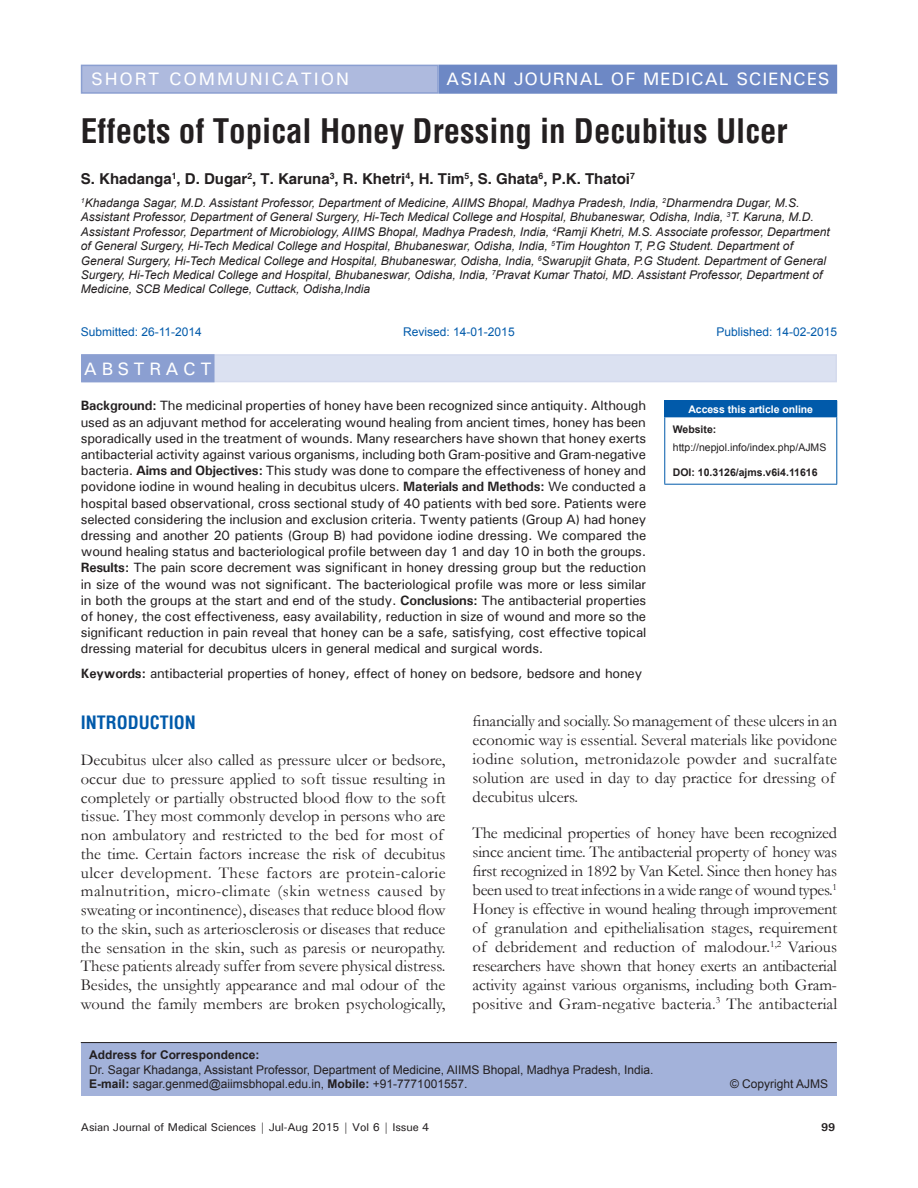
<style>
.page{position:relative;width:918px;height:1188px;background:#fff}
.page>*{position:absolute;margin:0;border:0;box-sizing:border-box;transform-origin:0 0}
.AT{font:700 condensed 33px "Helvetica";color:#231f20}
.AH{font:500 18px "Univers";letter-spacing:.05em;color:#fff}
.AH-2{font:500 18px "Univers";letter-spacing:.1em;color:#fff}
.t1{font:700 condensed 18px "Helvetica";color:#015aaa}
.ABSH{font:500 18px "Univers";letter-spacing:.25em;color:#fff}
.TX{font:16.5px/18.8px "Garamond";color:#231f20}
.AU{font:700 15px "Helvetica";color:#231f20}
.ABS{font:500 13.5px/16.2px "Univers";letter-spacing:-.015em;color:#231f20;text-align:justify}
.KWD{font:500 13.5px "Univers";letter-spacing:-.015em;color:#231f20}
.AFF{font:italic 12px/14.4px "Arial";color:#231f20}
.ADD{font:12px/14.4px "Arial";color:#231f20}
.HIS_1{font:12px "Arial";color:#015aaa}
.t2{font:500 11.25px "Univers";letter-spacing:-.01em;color:#231f20}
.t3{font:700 11.25px "Univers";color:#231f20}
.t4{font:10.5px/18.8px "Arial";color:#231f20}
.t5{font:700 10.5px "Arial";color:#231f20}
.t6{font:700 10.5px "Arial";letter-spacing:-.005em;color:#fff}
.s1{font-weight:700}
</style>
<div class="page">
<div style="left:81px;top:354px;width:756px;height:28px;background:#dbe1f1"></div>
<div style="left:82px;top:355px;width:132px;height:27px;background:#8b9fd1"></div>
<div style="left:81px;top:354px;width:134px;height:28px;border:2px solid #8b9fd1"></div>
<div style="left:82px;top:65px;width:356px;height:28px;background:#aebade"></div>
<div style="left:81px;top:65px;width:358px;height:29px;border:2px solid #8b9fd1"></div>
<div style="left:440px;top:65px;width:396px;height:28px;background:#6d88c5"></div>
<div style="left:439px;top:65px;width:398px;height:29px;border:2px solid #6d88c5"></div>
<div style="left:665px;top:401px;width:172px;height:16px;background:#015aaa"></div>
<svg style="left:664px;top:401px;width:1px;height:15px"></svg>
<hr style="left:664px;top:400px;width:173px;height:1px;background:#015aaa">
<hr style="left:664px;top:417px;width:1px;height:67px;background:#015aaa">
<hr style="left:664px;top:416px;width:173px;height:1px;background:#015aaa">
<hr style="left:836px;top:417px;width:1px;height:67px;background:#015aaa">
<hr style="left:664px;top:484px;width:173px;height:1px;background:#015aaa">
<div style="left:81px;top:1043px;width:756px;height:53px;background:#a3b2da"></div>
<hr style="left:81px;top:1042px;width:756px;height:1px;background:#231f20">
<p class="AH-2" style="left:91px;top:67px;width:259px">SHORT COMMUNICATION</p>
<p class="AH" style="left:446px;top:68px;width:385px">ASIAN JOURNAL OF MEDICAL SCIENCES</p>
<p class="AT" style="left:81px;top:109px;width:708px">Effects of Topical Honey Dressing in Decubitus Ulcer</p>
<p class="AU" style="left:81px;top:170px;width:556px">S. Khadanga<sup>1</sup>, D. Dugar<sup>2</sup>, T. Karuna<sup>3</sup>, R. Khetri<sup>4</sup>, H. Tim<sup>5</sup>, S. Ghata<sup>6</sup>, P.K. Thatoi<sup>7</sup></p>
<p class="AFF" style="left:81px;top:196px;width:751px"><sup>1</sup>Khadanga Sagar, M.D. Assistant Professor, Department of Medicine, AIIMS Bhopal, Madhya Pradesh, India, <sup>2</sup>Dharmendra Dugar, M.S.<br>Assistant Professor, Department of General Surgery, Hi-Tech Medical College and Hospital, Bhubaneswar, Odisha, India, <sup>3</sup>T. Karuna, M.D.<br>Assistant Professor, Department of Microbiology, AIIMS Bhopal, Madhya Pradesh, India, <sup>4</sup>Ramji Khetri, M.S. Associate professor, Department of General Surgery, Hi-Tech Medical College and Hospital, Bhubaneswar, Odisha, India, <sup>5</sup>Tim Houghton T, P.G Student. Department of General Surgery, Hi-Tech Medical College and Hospital, Bhubaneswar, Odisha, India, <sup>6</sup>Swarupjit Ghata, P.G Student. Department of General Surgery, Hi-Tech Medical College and Hospital, Bhubaneswar, Odisha, India, <sup>7</sup>Pravat Kumar Thatoi, MD. Assistant Professor, Department of Medicine, SCB Medical College, Cuttack, Odisha,India</p>
<p class="HIS_1" style="left:81px;top:324px;width:123px">Submitted: 26‑11‑2014</p>
<p class="HIS_1" style="left:403px;top:324px;width:113px">Revised: 14‑01‑2015</p>
<p class="HIS_1" style="left:716px;top:324px;width:122px">Published: 14-02-2015</p>
<p class="ABSH" style="left:84px;top:357px;width:129px">ABSTRACT</p>
<p class="ABS" style="left:81px;top:397px;width:567px"><span class="s1">Background:</span> The medicinal properties of honey have been recognized since antiquity. Although used as an adjuvant method for accelerating wound healing from ancient times, honey has been sporadically used in the treatment of wounds. Many researchers have shown that honey exerts antibacterial activity against various organisms, including both Gram-positive and Gram-negative bacteria. <span class="s1">Aims and Objectives:</span> This study was done to compare the effectiveness of honey and povidone iodine in wound healing in decubitus ulcers. <span class="s1">Materials and Methods:</span> We conducted a hospital based observational, cross sectional study of 40 patients with bed sore. Patients were selected considering the inclusion and exclusion criteria. Twenty patients (Group A) had honey dressing and another 20 patients (Group B) had povidone iodine dressing. We compared the wound healing status and bacteriological profile between day 1 and day 10 in both the groups.<br><span class="s1">Results:</span> The pain score decrement was significant in honey dressing group but the reduction in size of the wound was not significant. The bacteriological profile was more or less similar in both the groups at the start and end of the study. <span class="s1">Conclusions:</span> The antibacterial properties of honey, the cost effectiveness, easy availability, reduction in size of wound and more so the significant reduction in pain reveal that honey can be a safe, satisfying, cost effective topical dressing material for decubitus ulcers in general medical and surgical words.</p>
<p class="KWD" style="left:81px;top:665px;width:563px"><span class="s1">Keywords:</span> antibacterial properties of honey, effect of honey on bedsore, bedsore and honey</p>
<p class="t6" style="left:688px;top:402px;width:126px">Access this article online</p>
<p class="t4" style="left:673px;top:420px;width:155px"><span class="s1">Website: </span>http://nepjol.info/index.php/AJMS</p>
<p class="t5" style="left:673px;top:465px;width:146px">DOI: 10.3126/ajms.v6i4.11616</p>
<h1 class="t1" style="left:81px;top:711px;width:117px">INTRODUCTION</h1>
<p class="TX" style="left:81px;top:750px;width:366px">Decubitus ulcer also called as pressure ulcer or bedsore, occur due to pressure applied to soft tissue resulting in completely or partially obstructed blood flow to the soft tissue. They most commonly develop in persons who are non ambulatory and restricted to the bed for most of the time. Certain factors increase the risk of decubitus ulcer development. These factors are protein-calorie malnutrition, micro-climate (skin wetness caused by sweating or incontinence), diseases that reduce blood flow to the skin, such as arteriosclerosis or diseases that reduce the sensation in the skin, such as paresis or neuropathy.<br>These patients already suffer from severe physical distress.<br>Besides, the unsightly appearance and mal odour of the wound the family members are broken psychologically,</p>
<p class="TX" style="left:473px;top:711px;width:366px">financially and socially. So management of these ulcers in an economic way is essential. Several materials like povidone iodine solution, metronidazole powder and sucralfate solution are used in day to day practice for dressing of decubitus ulcers.</p>
<p class="TX" style="left:473px;top:823px;width:366px;text-align:justify">The medicinal properties of honey have been recognized since ancient time. The antibacterial property of honey was first recognized in 1892 by Van Ketel. Since then honey has been used to treat infections in a wide range of wound types.<sup>1<br></sup>Honey is effective in wound healing through improvement of granulation and epithelialisation stages, requirement of debridement and reduction of malodour.<sup>1,2</sup> Various researchers have shown that honey exerts an antibacterial activity against various organisms, including both Gram&shy;positive and Gram-negative bacteria.<sup>3</sup> The antibacterial</p>
<p class="ADD" style="left:89px;top:1048px;width:566px"><span class="s1">Address for Correspondence:<br></span>Dr. Sagar Khadanga, Assistant Professor, Department of Medicine, AIIMS Bhopal, Madhya Pradesh, India.<br><span class="s1">E-mail:</span> sagar.genmed@aiimsbhopal.edu.in, <span class="s1">Mobile:</span> +91-7771001557.</p>
<p class="ADD" style="left:730px;top:1077px;width:100px">© Copyright AJMS</p>
<p class="t2" style="left:81px;top:1120px;width:350px">Asian Journal of Medical Sciences | Jul-Aug 2015 | Vol 6 | Issue 4</p>
<p class="t3" style="left:821px;top:1120px;width:16px">99</p>
</div>
